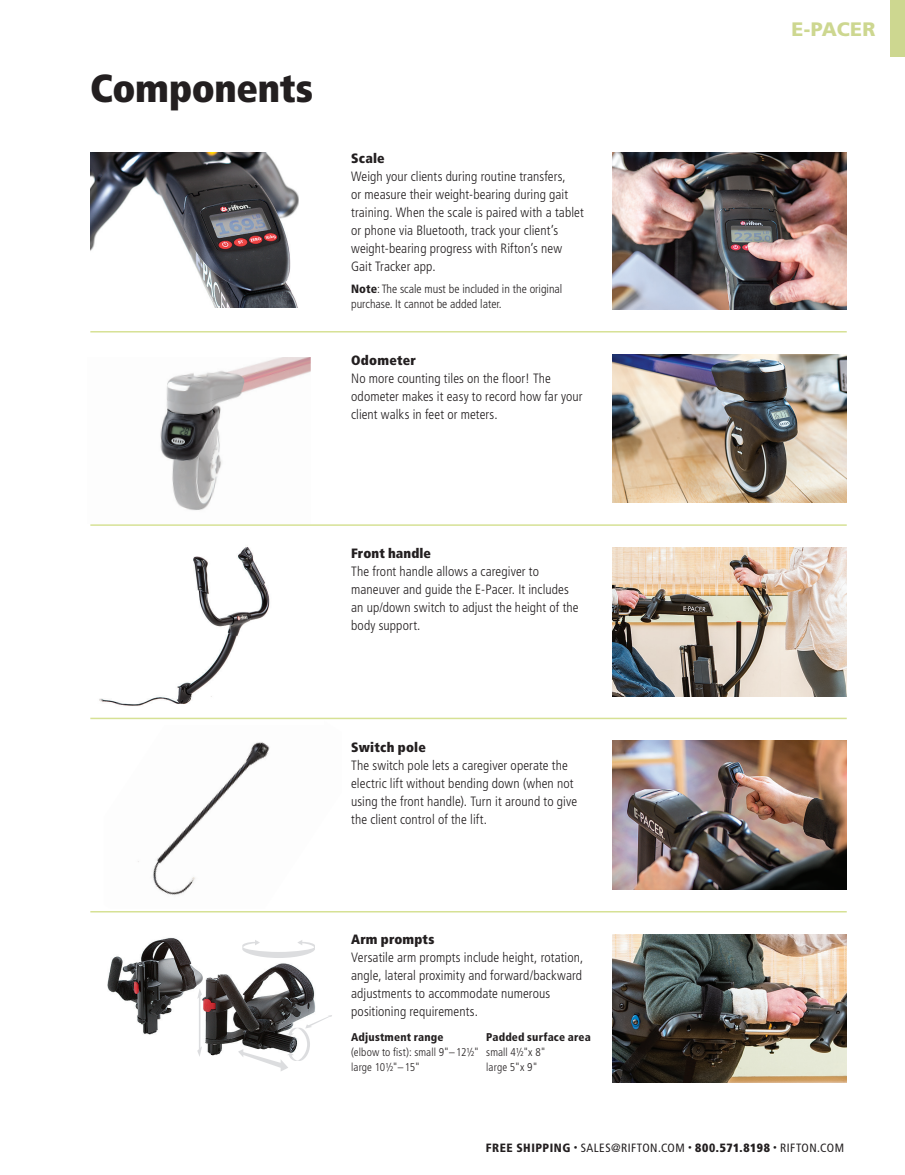
<style>
.page{position:relative;width:905px;height:1175px;background:#fff}
.page>*{position:absolute;margin:0;border:0;box-sizing:border-box;transform-origin:0 0}
.A_head{font:900 condensed 39px "Frutiger LT Std";letter-spacing:-.01em;color:#231f20}
.t1{font:900 19.5px "Frutiger LT Std";letter-spacing:-.005em;color:#cdd790}
.Text_Frut_47_9_12{font:300 condensed 13.5px/18px "Frutiger LT Std";letter-spacing:.005em;color:#231f20}
.Text_Frut_47_Light_9{font:300 condensed 13.5px/18px "Frutiger LT Std";letter-spacing:.005em;color:#231f20}
.Text_Frut_47_9_12-2{font:900 condensed 13.5px "Frutiger LT Std";letter-spacing:.015em;color:#231f20}
.Caption_subhead_9_12{font:900 condensed 13.5px "Frutiger LT Std";letter-spacing:.005em;color:#231f20}
.Caption_47_Lt_8_10{font:300 condensed 12px/15px "Frutiger LT Std";color:#231f20}
.t2{font:condensed 12px "Frutiger LT Std";letter-spacing:.035em;color:#231f20}
.Size_measures_solid{font:300 condensed 11.25px "Frutiger LT Std";letter-spacing:.01em;color:#231f20}
.Size_measures_solid-2{font:900 condensed 11.25px "Frutiger LT Std";letter-spacing:.015em;color:#231f20}
.s1{font-weight:900}
.s2{font-weight:700;font-size:7.5px}
</style>
<div class="page">
<div style="left:890px;top:0;width:14px;height:57px;background:#cdd790"></div>
<img style="left:160px;top:357px;width:151px;height:154px">
<img style="left:612px;top:741px;width:234px;height:148px">
<img style="left:90px;top:153px;width:209px;height:155px">
<img style="left:138px;top:719px;width:204px;height:176px">
<img style="left:612px;top:354px;width:234px;height:149px">
<img style="left:612px;top:153px;width:234px;height:156px">
<img style="left:612px;top:547px;width:234px;height:149px">
<hr style="left:90px;top:524px;width:756px;height:2px;background:#d6e195">
<img style="left:90px;top:546px;width:234px;height:178px">
<hr style="left:90px;top:331px;width:756px;height:1px;background:#d6e195">
<hr style="left:90px;top:717px;width:756px;height:2px;background:#d6e195">
<hr style="left:90px;top:911px;width:756px;height:1px;background:#d6e195">
<img style="left:107px;top:937px;width:209px;height:119px">
<svg style="left:197px;top:988px;width:5px;height:68px"></svg>
<svg style="left:242px;top:939px;width:73px;height:19px"></svg>
<svg style="left:238px;top:1014px;width:94px;height:57px"></svg>
<img style="left:612px;top:934px;width:234px;height:148px">
<p class="A_head" style="left:90px;top:65px;width:224px">Components</p>
<p class="Text_Frut_47_9_12-2" style="left:351px;top:150px;width:35px">Scale</p>
<p class="Text_Frut_47_9_12" style="left:351px;top:168px;width:234px">Weigh your clients during routine transfers,<br>or measure their weight-bearing during gait training. When the scale is paired with a tablet or phone via Bluetooth, track your client’s weight-bearing progress with Rifton’s new Gait Tracker app.</p>
<p class="Caption_47_Lt_8_10" style="left:351px;top:281px;width:213px"><span class="s1">Note</span>: The scale must be included in the original purchase. It cannot be added later.</p>
<p class="Text_Frut_47_9_12-2" style="left:351px;top:352px;width:66px">Odometer</p>
<p class="Text_Frut_47_9_12" style="left:351px;top:370px;width:233px">No more counting tiles on the floor! The odometer makes it easy to record how far your client walks in feet or meters.</p>
<h2 class="t1" style="left:791px;top:17px;width:85px">E-PACER</h2>
<p class="Caption_subhead_9_12" style="left:351px;top:544px;width:81px">Front handle</p>
<p class="Text_Frut_47_Light_9" style="left:351px;top:562px;width:229px">The front handle allows a caregiver to maneuver and guide the E-Pacer. It includes an up/down switch to adjust the height of the body support.</p>
<p class="Text_Frut_47_9_12-2" style="left:351px;top:739px;width:76px">Switch pole</p>
<p class="Text_Frut_47_9_12" style="left:351px;top:756px;width:227px">The switch pole lets a caregiver operate the electric lift without bending down (when not using the front handle). Turn it around to give the client control of the lift.</p>
<p class="Caption_subhead_9_12" style="left:351px;top:931px;width:85px">Arm prompts</p>
<p class="Text_Frut_47_Light_9" style="left:351px;top:948px;width:234px">Versatile arm prompts include height, rotation, angle, lateral proximity and forward/backward adjustments to accommodate numerous positioning requirements.</p>
<p class="Size_measures_solid-2" style="left:351px;top:1030px;width:94px">Adjustment range</p>
<p class="Size_measures_solid" style="left:351px;top:1045px;width:129px">(elbow to fist): small 9"– 12½"</p>
<p class="Size_measures_solid" style="left:351px;top:1060px;width:70px">large 10½"–15"</p>
<p class="Size_measures_solid-2" style="left:486px;top:1030px;width:106px">Padded surface area</p>
<p class="Size_measures_solid" style="left:486px;top:1045px;width:61px">small 4½"x 8"</p>
<p class="Size_measures_solid" style="left:486px;top:1060px;width:53px">large 5"x 9"</p>
<p class="t2" style="left:485px;top:1140px;width:360px"><span class="s1">FREE SHIPPING</span> <span class="s2">•</span> SALES@RIFTON.COM <span class="s2">•</span> <span class="s1">80</span><span class="s1">0</span><span class="s1">.571.8198</span> <span class="s2">•</span> RIFTON.COM</p>
</div>
